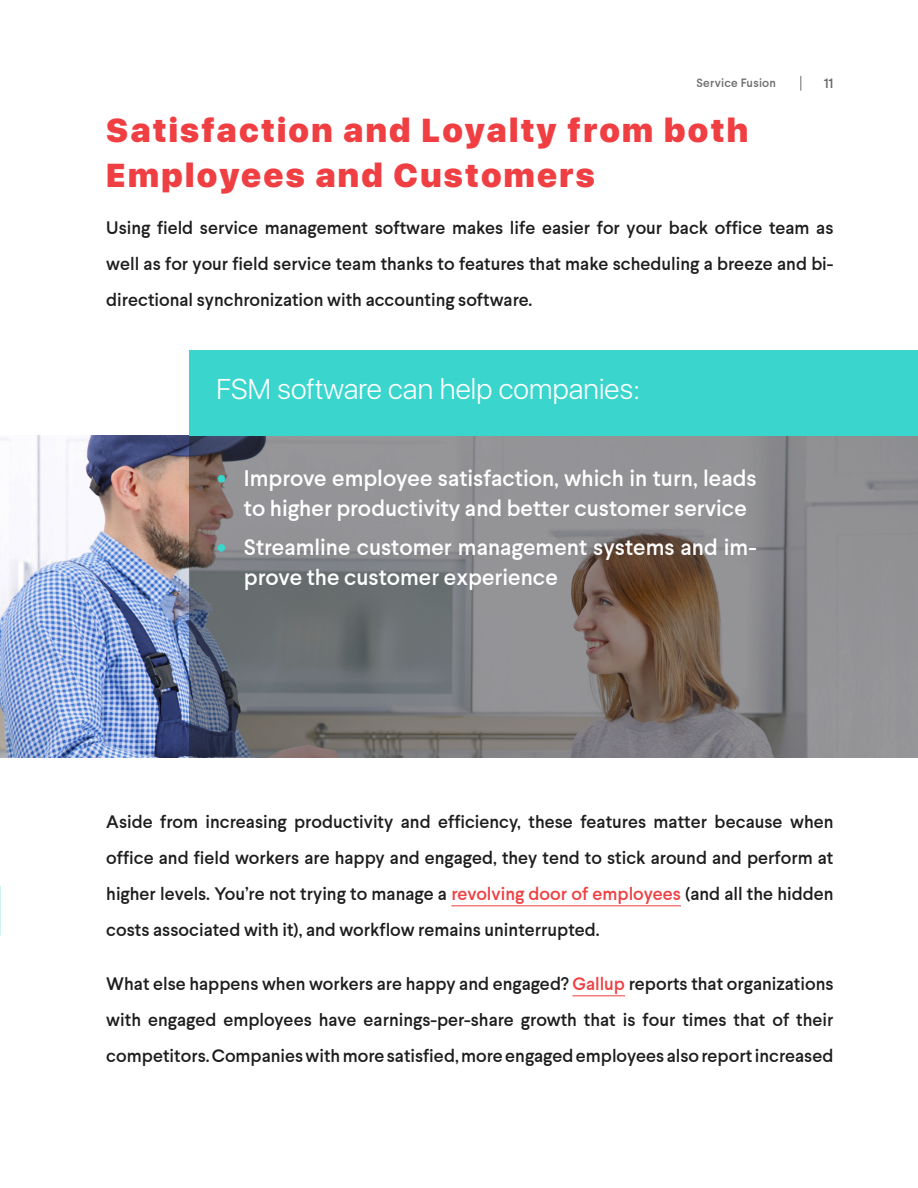
<style>
.page{position:relative;width:918px;height:1188px;background:#fff}
.page>*{position:absolute;margin:0;border:0;box-sizing:border-box;transform-origin:0 0}
.H2_Red{font:900 33px/45px "SFUI Display";letter-spacing:.07em;color:#ef3f42}
.t1{font:300 28.5px "SFUI Display";letter-spacing:.005em;color:#fff}
.t2{font:500 22.5px/30px "Larsseit";color:#fff}
.Body_Text{font:500 18px/36px "Larsseit";color:#1d1d1d;text-align:justify}
.t3{font:500 13.5px "Larsseit";color:#6b6b6e}
.t4{font:500 12px "Larsseit";letter-spacing:.02em;color:#6b6b6e}
.s1{font-size:27px;color:#3ad5cd}
.s2{color:#ef3f42}
</style>
<div class="page">
<img style="left:0;top:435px;width:189px;height:323px">
<svg style="left:189px;top:435px;width:729px;height:323px;background:#817f81"></svg>
<div style="left:189px;top:350px;width:729px;height:85px;background:#3ad5cd"></div>
<svg style="left:800px;top:76px;width:1px;height:15px"></svg>
<hr style="left:451px;top:905px;width:230px;height:1px;background:#ef3f42">
<hr style="left:572px;top:995px;width:53px;height:1px;background:#ef3f42">
<hr style="left:0;top:933px;width:1px;height:255px;background:#1d1d1d">
<p class="t4" style="left:697px;top:76px;width:81px">Service Fusion</p>
<p class="t3" style="left:824px;top:76px;width:11px">11</p>
<p class="H2_Red" style="left:106px;top:108px;width:643px">Satisfaction and Loyalty from both<br>Employees and Customers</p>
<p class="Body_Text" style="left:106px;top:210px;width:729px">Using field service management software makes life easier for your back office team as well as for your field service team thanks to features that make scheduling a breeze and bi&shy;directional synchronization with accounting software.</p>
<p class="t1" style="left:216px;top:370px;width:425px">FSM software can help companies:</p>
<p class="t2" style="left:244px;top:463px;width:514px;text-indent:-27px"><span class="s1">•</span> Improve employee satisfaction, which in turn, leads to higher productivity and better customer service</p>
<p class="t2" style="left:244px;top:532px;width:514px;text-indent:-27px"><span class="s1">•</span> Streamline customer management systems and im&shy;prove the customer experience</p>
<p class="Body_Text" style="left:106px;top:804px;width:729px">Aside from increasing productivity and efficiency, these features matter because when office and field workers are happy and engaged, they tend to stick around and perform at higher levels. You’re not trying to manage a <span class="s2">revolving door of employees</span> (and all the hidden costs associated with it), and workflow remains uninterrupted.</p>
<p class="Body_Text" style="left:106px;top:966px;width:729px">What else happens when workers are happy and engaged? <span class="s2">Gallup</span> reports that organizations with engaged employees have earnings-per-share growth that is four times that of their competitors. Companies with more satisfied, more engaged employees also report increased</p>
</div>
